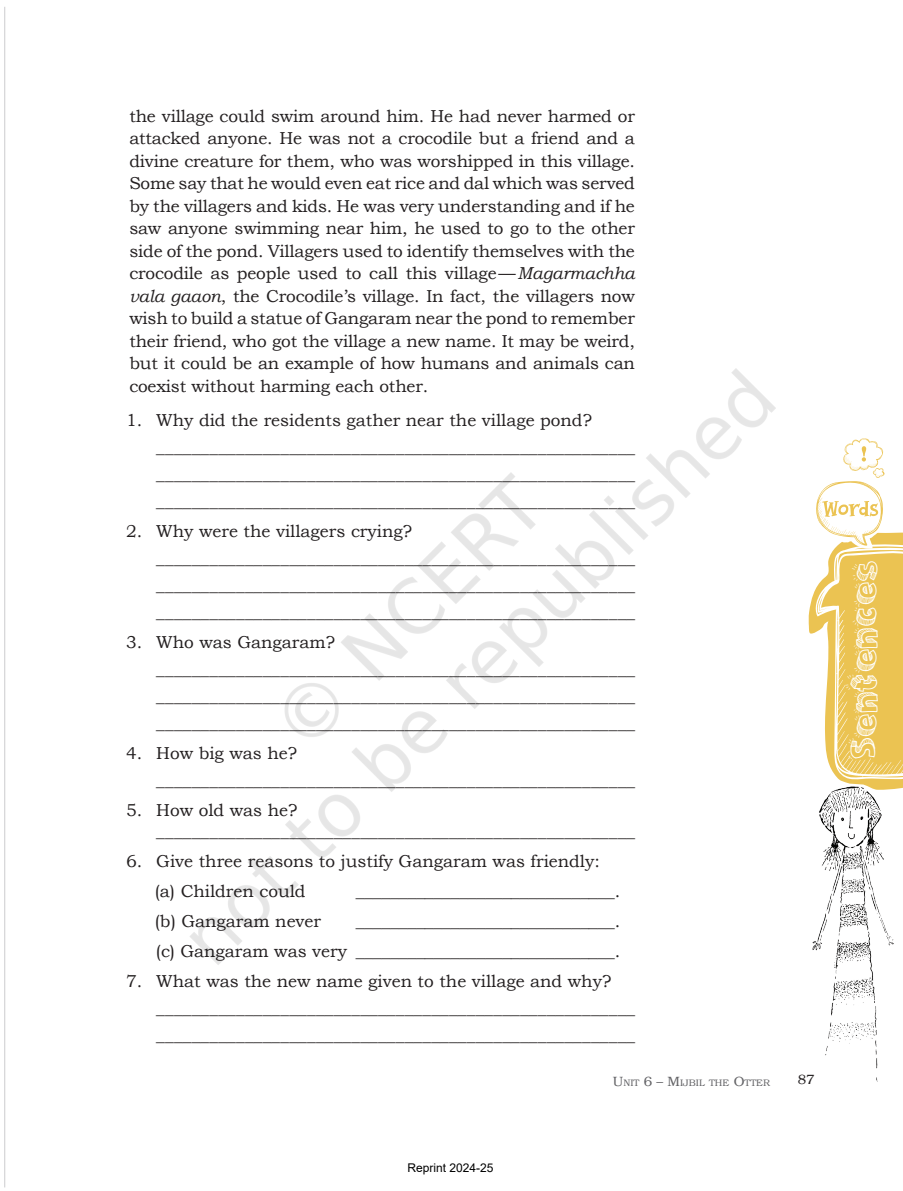
<style>
.page{position:relative;width:903px;height:1191px;background:#fff}
.page>*{position:absolute;margin:0;border:0;box-sizing:border-box;transform-origin:0 0}
.t1{font:37.2px "Sketch 3 D";color:#fff}
.t2{font:17.25px/22.5px "Bookman Old Style";color:#231f20}
.t3{font:13.5px "Bookman";color:#231f20}
.t4{font:12px "Arial";color:#000}
.t5{font:9.45px "Bookman";color:#636366}
.s1{font-style:italic}
.s2{font-size:13.5px}
</style>
<div class="page">
<img style="left:4px;top:7px;width:898px;height:1181px">
<img style="left:86px;top:293px;width:707px;height:707px">
<p class="t2" style="left:129px;top:105px;width:507px;text-align:justify">the village could swim around him. He had never harmed or attacked anyone. He was not a crocodile but a friend and a divine creature for them, who was worshipped in this village.<br>Some say that he would even eat rice and dal which was served by the villagers and kids. He was very understanding and if he saw anyone swimming near him, he used to go to the other side of the pond. Villagers used to identify themselves with the crocodile as people used to call this village—<span class="s1">Magarmachha vala gaaon</span>, the Crocodile’s village. In fact, the villagers now wish to build a statue of Gangaram near the pond to remember their friend, who got the village a new name. It may be weird, but it could be an example of how humans and animals can coexist without harming each other.</p>
<p class="t2" style="left:156px;top:407px;width:480px;line-height:27px;text-indent:-30px">1. Why did the residents gather near the village pond? ______________________________________________________ ______________________________________________________ ______________________________________________________</p>
<p class="t2" style="left:156px;top:518px;width:480px;line-height:27px;text-indent:-30px">2. Why were the villagers crying? ______________________________________________________ ______________________________________________________ ______________________________________________________</p>
<p class="t2" style="left:156px;top:629px;width:480px;line-height:27px;text-indent:-30px">3. Who was Gangaram? ______________________________________________________ ______________________________________________________ ______________________________________________________</p>
<p class="t2" style="left:156px;top:740px;width:480px;line-height:27px;text-indent:-30px">4. How big was he? ______________________________________________________</p>
<p class="t2" style="left:156px;top:800px;width:480px;line-height:21px;text-indent:-30px">5. How old was he? ______________________________________________________</p>
<p class="t2" style="left:155px;top:846px;width:446px;line-height:30px;text-indent:-28px">6. Give three reasons to justify Gangaram was friendly: (a) Children could</p>
<p class="t2" style="left:356px;top:880px;width:266px">______________________________.</p>
<p class="t2" style="left:155px;top:910px;width:168px">(b) Gangaram never</p>
<p class="t2" style="left:156px;top:906px;width:466px;line-height:30px;text-align:right">______________________________.<br>(c) Gangaram was very ______________________________.</p>
<p class="t2" style="left:156px;top:968px;width:480px;line-height:27px;text-indent:-30px">7. What was the new name given to the village and why? ______________________________________________________ ______________________________________________________</p>
<p class="t4" style="left:407px;top:1160px;width:88px">Reprint 2024-25</p>
<p class="t5" style="left:612px;top:1077px;width:158px"><span class="s2">U</span>NIT <span class="s2">6 – M</span>IJBIL THE <span class="s2">O</span>TTER</p>
<p class="t3" style="left:797px;top:1072px;width:18px">87</p>
<h1 class="t1" style="left:842px;top:760px;width:200px;rotate:-90deg">Sentences</h1>
</div>
